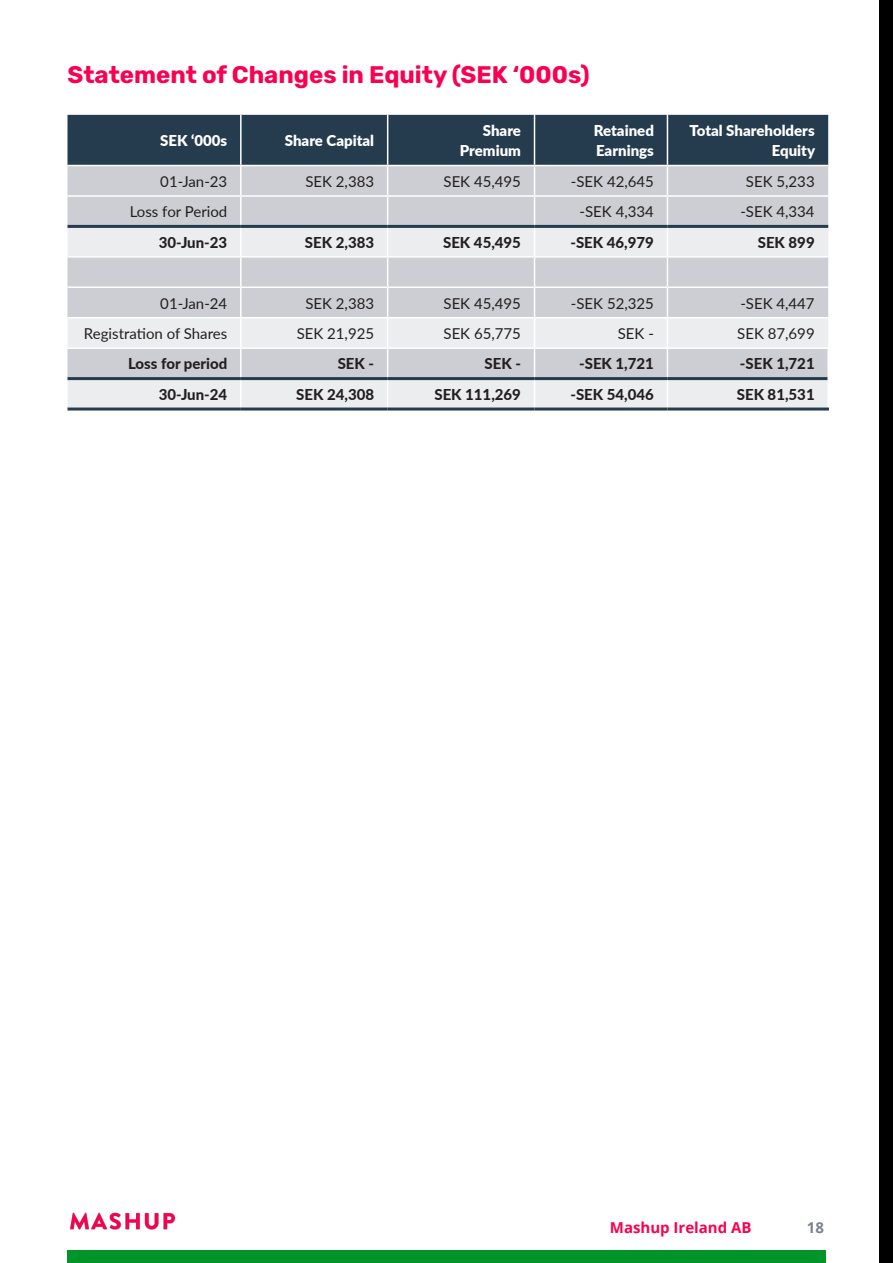
<style>
.page{position:relative;width:893px;height:1263px;background:#fff}
.page>*{position:absolute;margin:0;border:0;box-sizing:border-box;transform-origin:0 0}
.Title_1{font:700 24px "Rubik";color:#f90050}
.t1{font:15px "Lato";color:#231f20}
.t2{font:800 15px "Lato";color:#231f20}
.Title_1-2{font:900 15px/20.2px "Lato";color:#fff;text-align:right}
.t3{font:700 15px "Open Sans";color:#f90050}
.t4{font:700 15px "Open Sans";color:#7d828f}
</style>
<div class="page">
<img style="left:70px;top:1212px;width:106px;height:18px">
<div style="left:67px;top:1249px;width:759px;height:14px;background:#019529"></div>
<svg style="left:68px;top:115px;width:760px;height:292px;background:#b9bec5"></svg>
<hr style="left:827px;top:379px;width:2px;height:28px;background:#fff">
<hr style="left:68px;top:195px;width:173px;height:2px;background:#fff">
<hr style="left:241px;top:195px;width:147px;height:2px;background:#fff">
<hr style="left:388px;top:195px;width:146px;height:2px;background:#fff">
<hr style="left:534px;top:195px;width:133px;height:2px;background:#fff">
<hr style="left:667px;top:195px;width:161px;height:2px;background:#fff">
<hr style="left:68px;top:225px;width:173px;height:3px;background:#253b4e">
<hr style="left:241px;top:225px;width:147px;height:3px;background:#253b4e">
<hr style="left:388px;top:225px;width:146px;height:3px;background:#253b4e">
<hr style="left:534px;top:225px;width:133px;height:3px;background:#253b4e">
<hr style="left:667px;top:225px;width:161px;height:3px;background:#253b4e">
<hr style="left:68px;top:347px;width:173px;height:2px;background:#fff">
<hr style="left:241px;top:347px;width:147px;height:2px;background:#fff">
<hr style="left:388px;top:347px;width:146px;height:2px;background:#fff">
<hr style="left:534px;top:347px;width:133px;height:2px;background:#fff">
<hr style="left:667px;top:347px;width:162px;height:2px;background:#fff">
<hr style="left:68px;top:377px;width:173px;height:3px;background:#253b4e">
<hr style="left:241px;top:377px;width:147px;height:3px;background:#253b4e">
<hr style="left:388px;top:377px;width:146px;height:3px;background:#253b4e">
<hr style="left:534px;top:377px;width:133px;height:3px;background:#253b4e">
<hr style="left:667px;top:377px;width:160px;height:3px;background:#253b4e">
<hr style="left:68px;top:407px;width:173px;height:3px;background:#253b4e">
<hr style="left:241px;top:407px;width:147px;height:3px;background:#253b4e">
<hr style="left:388px;top:407px;width:146px;height:3px;background:#253b4e">
<hr style="left:534px;top:407px;width:133px;height:3px;background:#253b4e">
<hr style="left:667px;top:407px;width:162px;height:3px;background:#253b4e">
<div style="left:879px;top:0;width:14px;height:1263px;background:#000"></div>
<p class="Title_1" style="left:68px;top:61px;width:524px">Statement of Changes in Equity (SEK ‘000s)</p>
<p class="Title_1-2" style="left:160px;top:130px;width:69px">SEK ‘000s</p>
<p class="Title_1-2" style="left:285px;top:130px;width:91px">Share Capital</p>
<p class="Title_1-2" style="left:460px;top:120px;width:63px">Share<br>Premium</p>
<p class="Title_1-2" style="left:594px;top:120px;width:62px;text-align:left">Retained<br>Earnings</p>
<p class="Title_1-2" style="left:689px;top:120px;width:127px">Total Shareholders<br>Equity</p>
<p class="t1" style="left:160px;top:171px;width:68px">01-Jan-23</p>
<p class="t1" style="left:305px;top:171px;width:70px">SEK 2,383</p>
<p class="t1" style="left:443px;top:171px;width:79px">SEK 45,495</p>
<p class="t1" style="left:571px;top:171px;width:85px">-SEK 42,645</p>
<p class="t1" style="left:746px;top:171px;width:70px">SEK 5,233</p>
<p class="t1" style="left:130px;top:201px;width:99px">Loss for Period</p>
<p class="t1" style="left:580px;top:201px;width:76px">-SEK 4,334</p>
<p class="t1" style="left:740px;top:201px;width:76px">-SEK 4,334</p>
<p class="t2" style="left:159px;top:231px;width:70px">30-Jun-23</p>
<p class="t2" style="left:305px;top:231px;width:71px">SEK 2,383</p>
<p class="t2" style="left:443px;top:231px;width:79px">SEK 45,495</p>
<p class="t2" style="left:570px;top:231px;width:85px">-SEK 46,979</p>
<p class="t2" style="left:758px;top:231px;width:58px">SEK 899</p>
<p class="t1" style="left:160px;top:292px;width:68px">01-Jan-24</p>
<p class="t1" style="left:305px;top:292px;width:70px">SEK 2,383</p>
<p class="t1" style="left:443px;top:292px;width:79px">SEK 45,495</p>
<p class="t1" style="left:571px;top:292px;width:85px">-SEK 52,325</p>
<p class="t1" style="left:740px;top:292px;width:76px">-SEK 4,447</p>
<p class="t1" style="left:84px;top:323px;width:145px">Registration of Shares</p>
<p class="t1" style="left:297px;top:323px;width:79px">SEK 21,925</p>
<p class="t1" style="left:443px;top:323px;width:79px">SEK 65,775</p>
<p class="t1" style="left:618px;top:323px;width:38px">SEK -</p>
<p class="t1" style="left:737px;top:323px;width:79px">SEK 87,699</p>
<p class="t2" style="left:128px;top:353px;width:101px">Loss for period</p>
<p class="t2" style="left:338px;top:353px;width:38px">SEK -</p>
<p class="t2" style="left:485px;top:353px;width:38px">SEK -</p>
<p class="t2" style="left:579px;top:353px;width:76px">-SEK 1,721</p>
<p class="t2" style="left:740px;top:353px;width:76px">-SEK 1,721</p>
<p class="t2" style="left:159px;top:383px;width:70px">30-Jun-24</p>
<p class="t2" style="left:296px;top:383px;width:79px">SEK 24,308</p>
<p class="t2" style="left:434px;top:383px;width:88px">SEK 111,269</p>
<p class="t2" style="left:570px;top:383px;width:85px">-SEK 54,046</p>
<p class="t2" style="left:737px;top:383px;width:79px">SEK 81,531</p>
<p class="t3" style="left:610px;top:1216px;width:143px">Mashup Ireland AB</p>
<p class="t4" style="left:807px;top:1216px;width:19px">18</p>
</div>
